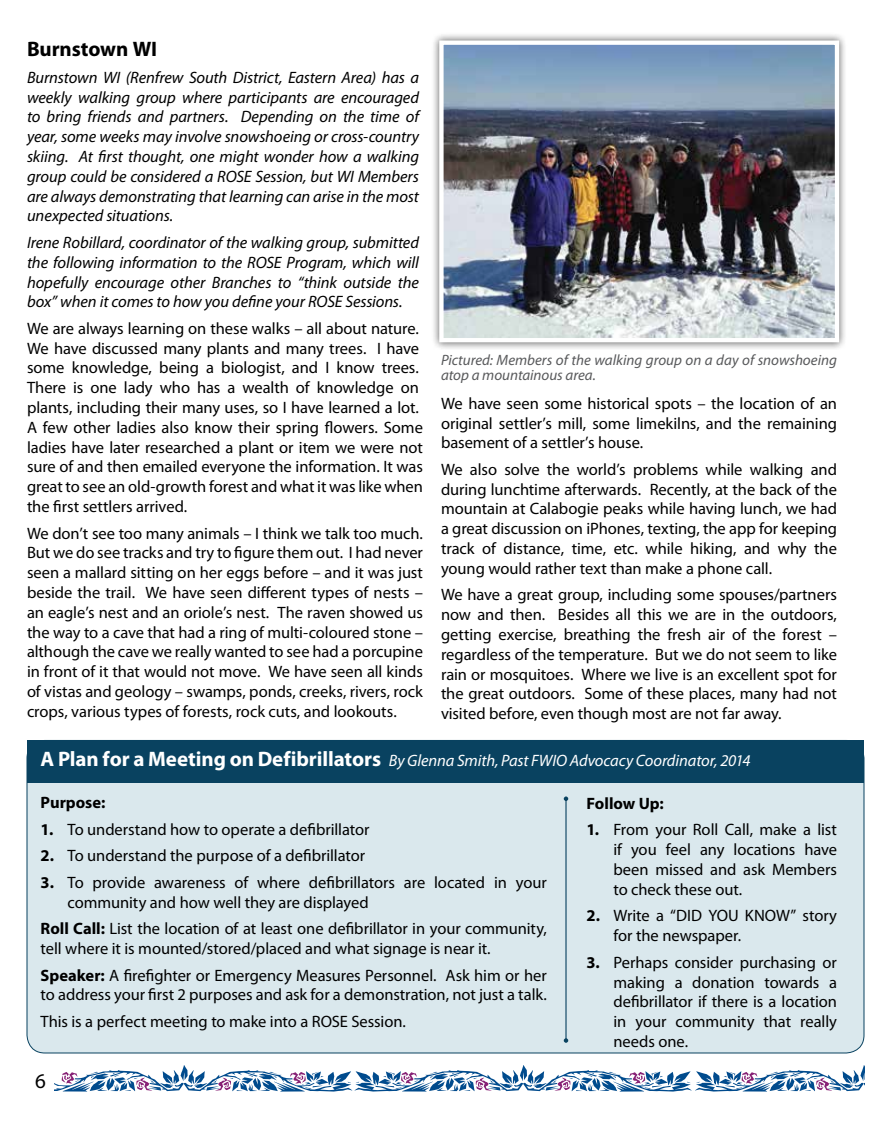
<style>
.page{position:relative;width:891px;height:1134px;background:#fff}
.page>*{position:absolute;margin:0;border:0;box-sizing:border-box;transform-origin:0 0}
.t1{font:700 21px "Myriad Pro";letter-spacing:-.005em;color:#000}
.t2{font:21px "Myriad Pro";color:#000}
.t3{font:16.5px/19.8px "Myriad Pro";letter-spacing:-.005em;color:#000;text-align:justify}
.t4{font:italic 16.5px/19.8px "Myriad Pro";letter-spacing:-.005em;color:#000;text-align:justify}
.t5{font:italic 16.5px "Myriad Pro";letter-spacing:-.005em;color:#fff}
.t6{font:700 16.5px "Myriad Pro";color:#000}
.t7{font:italic 15px/15px "Myriad Pro";color:#58595b}
.s1{font-weight:700;font-style:normal;font-size:21px}
.s2{font-weight:700}
</style>
<div class="page">
<div style="left:27px;top:740px;width:837px;height:313px;background:#dae8ed;border-radius:18px"></div>
<svg style="left:54px;top:1065px;width:810px;height:27px"></svg>
<div style="left:431px;top:32px;width:416px;height:318px;background:#000;opacity:.65"></div>
<img style="left:444px;top:46px;width:390px;height:291px">
<div style="left:439px;top:41px;width:400px;height:301px;border:4px solid #fff"></div>
<div style="left:27px;top:740px;width:837px;height:43px;background:#094260"></div>
<hr style="left:565px;top:799px;width:2px;height:242px;background:#094260">
<svg style="left:564px;top:796px;width:4px;height:5px"></svg>
<svg style="left:564px;top:1038px;width:4px;height:5px"></svg>
<p class="t1" style="left:27px;top:35px;width:132px">Burnstown WI</p>
<p class="t4" style="left:27px;top:67px;width:394px">Burnstown WI (Renfrew South District, Eastern Area) has a weekly walking group where participants are encouraged to bring friends and partners. Depending on the time of year, some weeks may involve snowshoeing or cross-country skiing. At first thought, one might wonder how a walking group could be considered a ROSE Session, but WI Members are always demonstrating that learning can arise in the most unexpected situations.</p>
<p class="t4" style="left:27px;top:232px;width:394px">Irene Robillard, coordinator of the walking group, submitted the following information to the ROSE Program, which will hopefully encourage other Branches to “think outside the box” when it comes to how you define your ROSE Sessions.</p>
<p class="t3" style="left:27px;top:318px;width:397px;text-align:left">We are always learning on these walks – all about nature.<br>We have discussed many plants and many trees. I have some knowledge, being a biologist, and I know trees.<br>There is one lady who has a wealth of knowledge on plants, including their many uses, so I have learned a lot.<br>A few other ladies also know their spring flowers. Some ladies have later researched a plant or item we were not sure of and then emailed everyone the information. It was great to see an old-growth forest and what it was like when the first settlers arrived.</p>
<p class="t3" style="left:27px;top:523px;width:398px">We don’t see too many animals – I think we talk too much.<br>But we do see tracks and try to figure them out. I had never seen a mallard sitting on her eggs before – and it was just beside the trail. We have seen different types of nests – an eagle’s nest and an oriole’s nest. The raven showed us the way to a cave that had a ring of multi-coloured stone – although the cave we really wanted to see had a porcupine in front of it that would not move. We have seen all kinds of vistas and geology – swamps, ponds, creeks, rivers, rock crops, various types of forests, rock cuts, and lookouts.</p>
<p class="t7" style="left:441px;top:353px;width:397px">Pictured: Members of the walking group on a day of snowshoeing atop a mountainous area.</p>
<p class="t3" style="left:441px;top:393px;width:398px">We have seen some historical spots – the location of an original settler’s mill, some limekilns, and the remaining basement of a settler’s house.</p>
<p class="t3" style="left:441px;top:459px;width:398px">We also solve the world’s problems while walking and during lunchtime afterwards. Recently, at the back of the mountain at Calabogie peaks while having lunch, we had a great discussion on iPhones, texting, the app for keeping track of distance, time, etc. while hiking, and why the young would rather text than make a phone call.</p>
<p class="t3" style="left:441px;top:585px;width:398px">We have a great group, including some spouses/partners now and then. Besides all this we are in the outdoors, getting exercise, breathing the fresh air of the forest – regardless of the temperature. But we do not seem to like rain or mosquitoes. Where we live is an excellent spot for the great outdoors. Some of these places, many had not visited before, even though most are not far away.</p>
<p class="t5" style="left:41px;top:750px;width:712px"><span class="s1">A Plan for a Meeting on Defibrillators</span> By Glenna Smith, Past FWIO Advocacy Coordinator, 2014</p>
<p class="t6" style="left:41px;top:792px;width:66px">Purpose:</p>
<p class="t3" style="left:41px;top:819px;width:330px"><span class="s2">1.</span> To understand how to operate a defibrillator</p>
<p class="t3" style="left:41px;top:846px;width:326px"><span class="s2">2.</span> To understand the purpose of a defibrillator</p>
<p class="t3" style="left:68px;top:872px;width:481px;text-indent:-27px"><span class="s2">3.</span> To provide awareness of where defibrillators are located in your community and how well they are displayed</p>
<p class="t3" style="left:41px;top:919px;width:508px"><span class="s2">Roll Call:</span> List the location of at least one defibrillator in your community, tell where it is mounted/stored/placed and what signage is near it.</p>
<p class="t3" style="left:41px;top:965px;width:508px"><span class="s2">Speaker:</span> A firefighter or Emergency Measures Personnel. Ask him or her to address your first 2 purposes and ask for a demonstration, not just a talk.</p>
<p class="t3" style="left:41px;top:1011px;width:367px">This is a perfect meeting to make into a ROSE Session.</p>
<p class="t6" style="left:586px;top:793px;width:79px">Follow Up:</p>
<p class="t3" style="left:613px;top:820px;width:225px;text-indent:-27px"><span class="s2">1.</span> From your Roll Call, make a list if you feel any locations have been missed and ask Members to check these out.</p>
<p class="t3" style="left:613px;top:906px;width:225px;text-indent:-27px"><span class="s2">2.</span> Write a “DID YOU KNOW” story for the newspaper.</p>
<p class="t3" style="left:613px;top:952px;width:225px;text-indent:-27px"><span class="s2">3.</span> Perhaps consider purchasing or making a donation towards a defibrillator if there is a location in your community that really needs one.</p>
<p class="t2" style="left:35px;top:1068px;width:12px">6</p>
</div>
